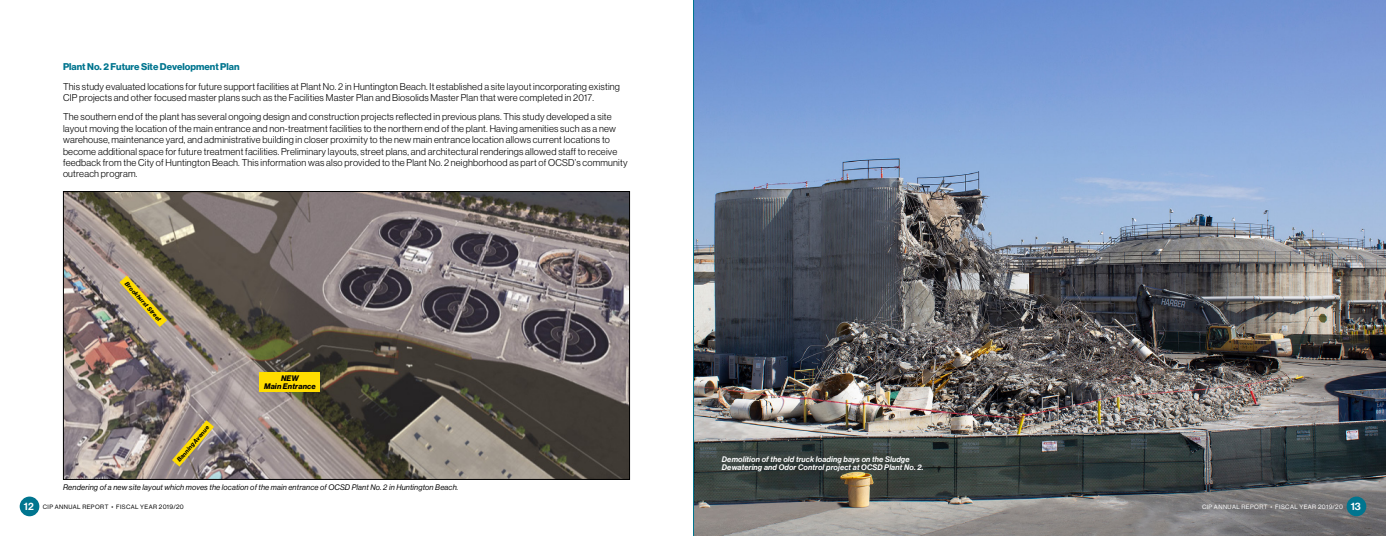
<style>
.page{position:relative;width:1386px;height:536px;background:#fff}
.page>*{position:absolute;margin:0;border:0;box-sizing:border-box;transform-origin:0 0}
.t1{font:9.62px/11.4px "N Haas Grotesk DS Pro 45 Lt";letter-spacing:.02em;color:#000}
.t2{font:9.62px "N Haas Grotesk DS Pro 75 Bd";color:#00758f}
.t3{font:7.88px "N Haas Grotesk DS Pro 56 It";letter-spacing:.02em;color:#000}
.t4{font:7.88px/8.8px "N Haas Grotesk DS Pro 66 Md It";letter-spacing:.02em;color:#fff}
.t5{font:7.88px/8.8px "N Haas Grotesk DS Pro 76 Bd It";letter-spacing:.02em;color:#000;text-align:center}
.t6{font:6.12px "N Haas Grotesk DS Pro 55 Rg";letter-spacing:.065em;color:#000}
.t7{font:6.12px "N Haas Grotesk DS Pro 55 Rg";letter-spacing:.065em;color:#fff}
.t8{font:6.12px "N Haas Grotesk DS Pro 76 Bd It";color:#000}
.s1{font-family:"N Haas Grotesk DS Pro 65 Md";font-size:10.5px;color:#fff}
.s2{font-family:"N Haas Grotesk DS Pro 65 Md";font-size:10.5px}
</style>
<div class="page">
<img style="left:693px;top:0;width:693px;height:536px">
<div style="left:1347px;top:496px;width:19px;height:20px;background:#00758f;border-radius:50%"></div>
<div style="left:20px;top:496px;width:19px;height:20px;background:#00758f;border-radius:50%"></div>
<img style="left:65px;top:193px;width:563px;height:284px">
<div style="left:63px;top:191px;width:567px;height:288px;border:1px solid #000"></div>
<div style="left:260px;top:372px;width:60px;height:19px;background:#fd0"></div>
<svg style="left:119px;top:275px;width:48px;height:52px;background:#b6a56d"></svg>
<svg style="left:172px;top:420px;width:42px;height:46px;background:#b09e64"></svg>
<p class="t2" style="left:63px;top:61px;width:178px">Plant No. 2 Future Site Development Plan</p>
<p class="t1" style="left:63px;top:81px;width:558px">This study evaluated locations for future support facilities at Plant No. 2 in Huntington Beach. It established a site layout incorporating existing<br>CIP projects and other focused master plans such as the Facilities Master Plan and Biosolids Master Plan that were completed in 2017.</p>
<p class="t1" style="left:63px;top:111px;width:566px">The southern end of the plant has several ongoing design and construction projects reflected in previous plans. This study developed a site layout moving the location of the main entrance and non-treatment facilities to the northern end of the plant. Having amenities such as a new warehouse, maintenance yard, and administrative building in closer proximity to the new main entrance location allows current locations to become additional space for future treatment facilities. Preliminary layouts, street plans, and architectural renderings allowed staff to receive feedback from the City of Huntington Beach. This information was also provided to the Plant No. 2 neighborhood as part of OCSD’s community outreach program.</p>
<p class="t8" style="left:129px;top:280px;width:52px;rotate:48deg">Brookhurst Street</p>
<p class="t8" style="left:175px;top:458px;width:47px;rotate:-49deg">Banning Avenue</p>
<p class="t5" style="left:264px;top:373px;width:53px">NEW<br>Main Entrance</p>
<p class="t3" style="left:63px;top:483px;width:397px">Rendering of a new site layout which moves the location of the main entrance of OCSD Plant No. 2 in Huntington Beach.</p>
<p class="t4" style="left:722px;top:454px;width:203px">Demolition of the old truck loading bays on the Sludge<br>Dewatering and Odor Control project at OCSD Plant No. 2.</p>
<p class="t6" style="left:24px;top:503px;width:161px"><span class="s1">12</span> CIP ANNUAL REPORT • FISCAL YEAR 2019/20</p>
<p class="t7" style="left:1202px;top:503px;width:160px">CIP ANNUAL REPORT • FISCAL YEAR 2019/20 <span class="s2">13</span></p>
</div>
